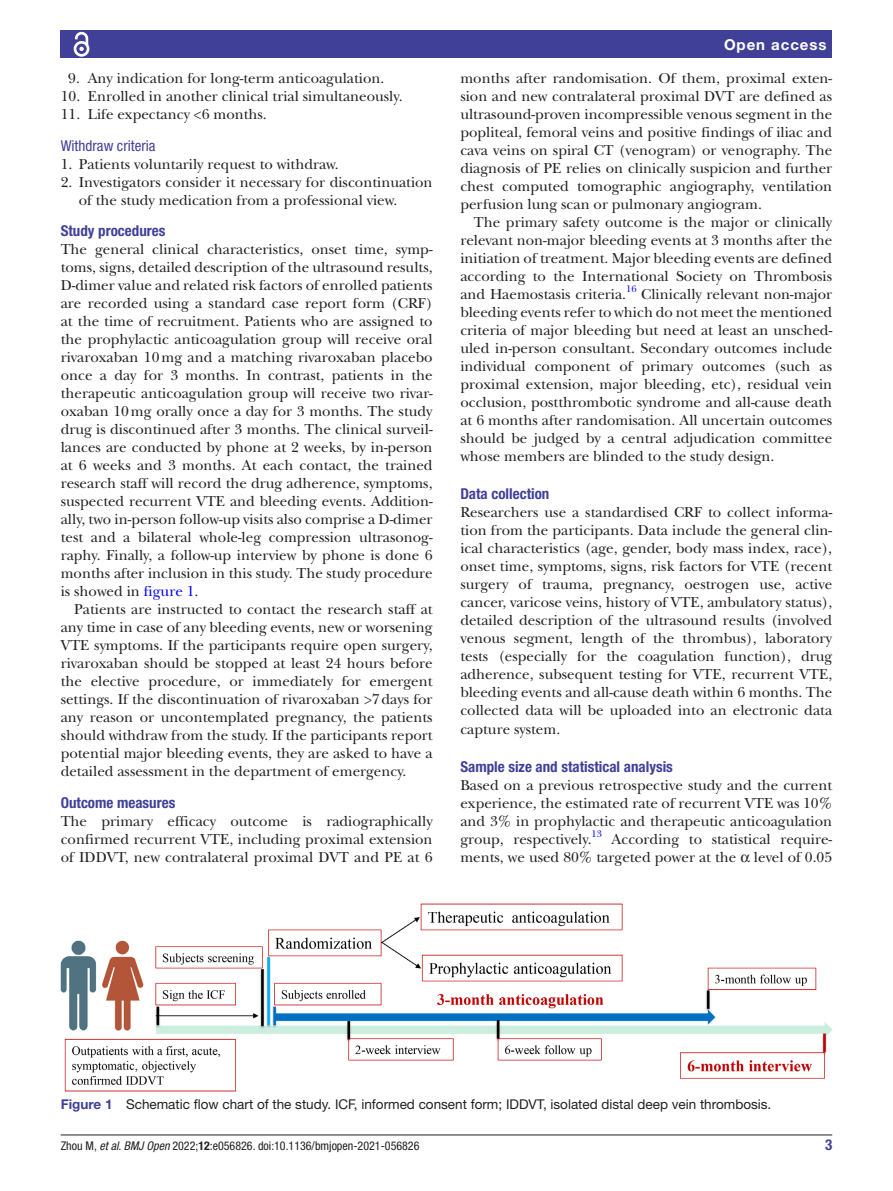
<style>
.page{position:relative;width:893px;height:1191px;background:#fff}
.page>*{position:absolute;margin:0;border:0;box-sizing:border-box;transform-origin:0 0}
.t1{font:15px/18px "New Baskerville";color:#231f20;text-align:justify}
.t2{font:700 condensed 15px "Helvetica Neue LT Std";color:#414099}
.t3{font:condensed 15px "Helvetica Neue LT Std";color:#414099}
.t4{font:700 15px "Helvetica Neue LT Std";letter-spacing:.065em;color:#fff}
.t5{font:13.5px "Helvetica Neue LT Std";color:#231f20}
.t6{font:condensed 12px "Helvetica Neue LT Std";color:#231f20}
.t7{font:9.9px "New Baskerville";color:#00f}
.s1{color:#00f}
.s2{font-weight:700;color:#414099}
.s3{font-style:italic}
.s4{font-weight:700}
</style>
<div class="page">
<hr style="left:61px;top:1134px;width:771px;height:1px;background:#231f20">
<div style="left:61px;top:31px;width:771px;height:27px;background:#414099"></div>
<svg style="left:73px;top:31px;width:17px;height:26px"></svg>
<img style="left:61px;top:903px;width:771px;height:188px">
<p class="t1" style="left:68px;top:69px;width:318px">9. Any indication for long-term anticoagulation.</p>
<p class="t1" style="left:61px;top:87px;width:343px">10. Enrolled in another clinical trial simultaneously.</p>
<p class="t1" style="left:61px;top:105px;width:208px">11. Life expectancy &lt;6 months.</p>
<p class="t3" style="left:61px;top:137px;width:96px">Withdraw criteria</p>
<p class="t1" style="left:61px;top:155px;width:280px">1. Patients voluntarily request to withdraw.</p>
<p class="t1" style="left:79px;top:173px;width:355px;text-indent:-18px">2. Investigators consider it necessary for discontinuation of the study medication from a professional view.</p>
<p class="t2" style="left:61px;top:222px;width:106px">Study procedures</p>
<p class="t1" style="left:61px;top:240px;width:373px">The general clinical characteristics, onset time, symp&shy;toms, signs, detailed description of the ultrasound results, D-dimer value and related risk factors of enrolled patients are recorded using a standard case report form (CRF) at the time of recruitment. Patients who are assigned to the prophylactic anticoagulation group will receive oral rivaroxaban 10mg and a matching rivaroxaban placebo once a day for 3 months. In contrast, patients in the therapeutic anticoagulation group will receive two rivar&shy;oxaban 10mg orally once a day for 3 months. The study drug is discontinued after 3 months. The clinical surveil&shy;lances are conducted by phone at 2 weeks, by in-person at 6 weeks and 3 months. At each contact, the trained research staff will record the drug adherence, symptoms, suspected recurrent VTE and bleeding events. Addition&shy;ally, two in-person follow-up visits also comprise a D-dimer test and a bilateral whole-leg compression ultrasonog&shy;raphy. Finally, a follow-up interview by phone is done 6 months after inclusion in this study. The study procedure is showed in <span class="s1">figure 1</span>.</p>
<p class="t1" style="left:61px;top:600px;width:373px;text-indent:14px">Patients are instructed to contact the research staff at any time in case of any bleeding events, new or worsening VTE symptoms. If the participants require open surgery, rivaroxaban should be stopped at least 24 hours before the elective procedure, or immediately for emergent settings. If the discontinuation of rivaroxaban &gt;7days for any reason or uncontemplated pregnancy, the patients should withdraw from the study. If the participants report potential major bleeding events, they are asked to have a detailed assessment in the department of emergency.</p>
<p class="t2" style="left:61px;top:793px;width:116px">Outcome measures</p>
<p class="t1" style="left:61px;top:812px;width:373px">The primary efficacy outcome is radiographically confirmed recurrent VTE, including proximal extension of IDDVT, new contralateral proximal DVT and PE at 6</p>
<p class="t4" style="left:724px;top:35px;width:104px">Open access</p>
<p class="t1" style="left:460px;top:69px;width:373px">months after randomisation. Of them, proximal exten&shy;sion and new contralateral proximal DVT are defined as ultrasound-proven incompressible venous segment in the popliteal, femoral veins and positive findings of iliac and cava veins on spiral CT (venogram) or venography. The diagnosis of PE relies on clinically suspicion and further chest computed tomographic angiography, ventilation perfusion lung scan or pulmonary angiogram.</p>
<p class="t1" style="left:460px;top:213px;width:373px;text-indent:14px">The primary safety outcome is the major or clinically relevant non-major bleeding events at 3 months after the initiation of treatment. Major bleeding events are defined according to the International Society on Thrombosis and Haemostasis criteria.</p>
<p class="t7" style="left:626px;top:283px;width:12px">16</p>
<p class="t1" style="left:460px;top:285px;width:373px;text-indent:181px">Clinically relevant non-major bleeding events refer to which do not meet the mentioned criteria of major bleeding but need at least an unsched&shy;uled in-person consultant. Secondary outcomes include individual component of primary outcomes (such as proximal extension, major bleeding, etc), residual vein occlusion, postthrombotic syndrome and all-cause death at 6 months after randomisation. All uncertain outcomes should be judged by a central adjudication committee whose members are blinded to the study design.</p>
<p class="t2" style="left:460px;top:485px;width:91px">Data collection</p>
<p class="t1" style="left:460px;top:503px;width:373px">Researchers use a standardised CRF to collect informa&shy;tion from the participants. Data include the general clin&shy;ical characteristics (age, gender, body mass index, race), onset time, symptoms, signs, risk factors for VTE (recent surgery of trauma, pregnancy, oestrogen use, active cancer, varicose veins, history of VTE, ambulatory status), detailed description of the ultrasound results (involved venous segment, length of the thrombus), laboratory tests (especially for the coagulation function), drug adherence, subsequent testing for VTE, recurrent VTE, bleeding events and all-cause death within 6 months. The collected data will be uploaded into an electronic data capture system.</p>
<p class="t2" style="left:460px;top:757px;width:214px">Sample size and statistical analysis</p>
<p class="t1" style="left:460px;top:776px;width:373px">Based on a previous retrospective study and the current experience, the estimated rate of recurrent VTE was 10% and 3% in prophylactic and therapeutic anticoagulation group, respectively.</p>
<p class="t7" style="left:592px;top:828px;width:12px">13</p>
<p class="t1" style="left:460px;top:830px;width:373px;text-align:right">According to statistical require-<br>ments, we used 80% targeted power at the level of 0.05</p>
<p class="t5" style="left:61px;top:1096px;width:712px"><span class="s2">Figure 1</span> Schematic flow chart of the study. ICF, informed consent form; IDDVT, isolated distal deep vein thrombosis.</p>
<p class="t6" style="left:61px;top:1138px;width:360px">Zhou M, <span class="s3">et al</span>. <span class="s3">BMJ Open</span> 2022;<span class="s4">12</span>:e056826. doi:10.1136/bmjopen-2021-056826</p>
<p class="t2" style="left:825px;top:1135px;width:9px">3</p>
</div>
